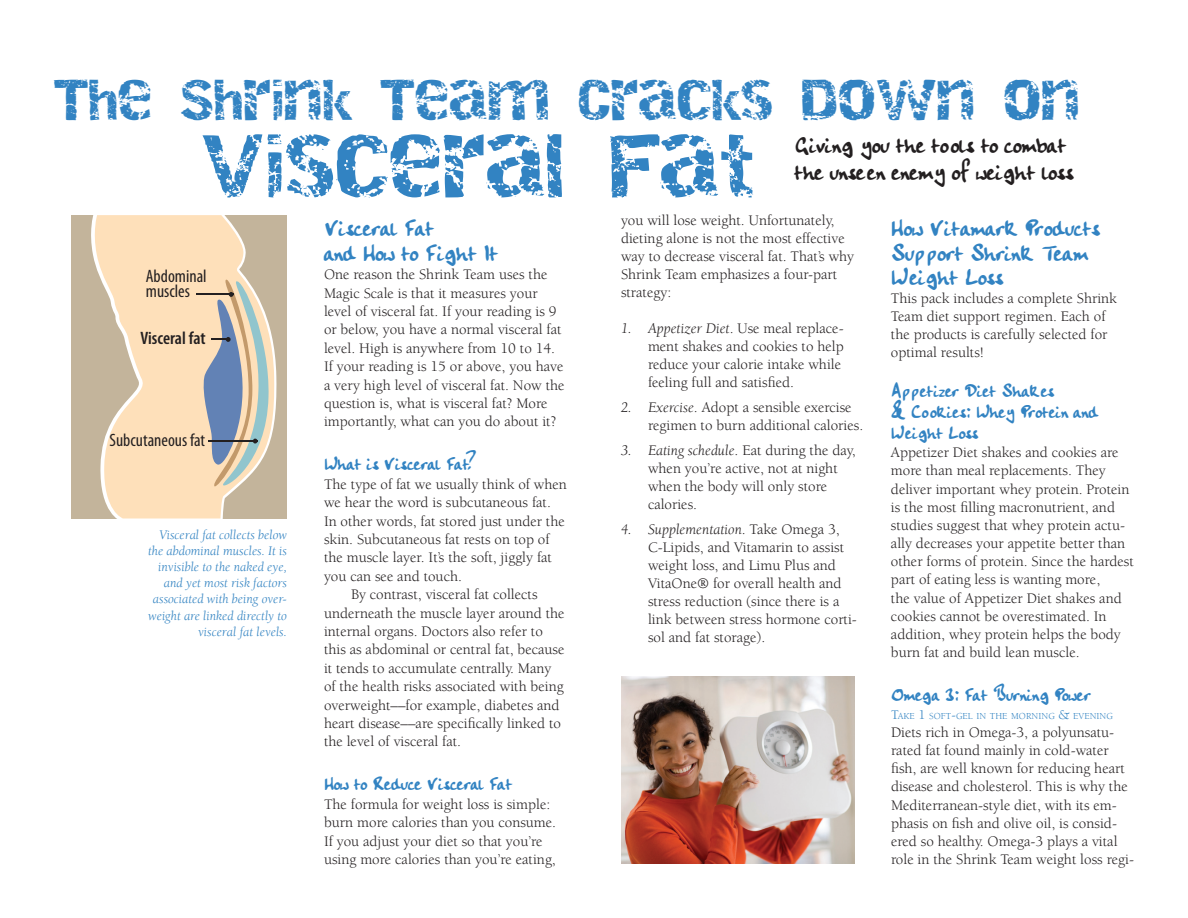
<style>
.page{position:relative;width:1188px;height:918px;background:#fff}
.page>*{position:absolute;margin:0;border:0;box-sizing:border-box;transform-origin:0 0}
.t1{font:63px "Destroy";color:#3283c2}
.t2{font:40.5px "Destroy";color:#3283c2}
.t3{font:27px/24.2px "City Art Script SSK";color:#3283c2}
.t4{font:27px/27px "City Art Script SSK";color:#231f20}
.t5{font:21px/21.1px "City Art Script SSK";color:#3283c2}
.t6{font:condensed 18px/15px "Myriad Pro";color:#231f20}
.t7{font:600 condensed 18px "Myriad Pro";color:#231f20}
.t8{font:15px/18.5px "Berkeley Std";color:#231f20}
.t9{font:italic 13.5px/16.2px "Berkeley Std";color:#3283c2;text-align:right}
.t10{font:9.45px "Berkeley Std";letter-spacing:.005em;color:#3283c2}
.s1{font-style:italic}
.s2{font-size:13.5px}
</style>
<div class="page">
<div style="left:72px;top:215px;width:215px;height:303px;background:#c3b49b"></div>
<svg style="left:92px;top:215px;width:184px;height:303px;fill:#fee0ba"></svg>
<hr style="left:196px;top:293px;width:37px;height:2px;background:#231f20">
<svg style="left:204px;top:274px;width:65px;height:216px;background:#b9b8b2"></svg>
<img style="left:621px;top:677px;width:234px;height:187px">
<p class="t2" style="left:54px;top:74px;width:1029px">THE SHRINK TEAM CRACKS DOWN ON</p>
<p class="t4" style="left:795px;top:129px;width:280px">Giving you the tools to combat the unseen enemy of weight loss</p>
<p class="t1" style="left:202px;top:127px;width:556px">VISCERAL FAT</p>
<p class="t6" style="left:146px;top:269px;width:62px">Abdominal muscles</p>
<p class="t7" style="left:141px;top:327px;width:66px">Visceral fat</p>
<p class="t6" style="left:109px;top:432px;width:97px">Subcutaneous fat</p>
<p class="t9" style="left:148px;top:527px;width:140px">Visceral fat collects below the abdominal muscles. It is invisible to the naked eye, and yet most risk factors associated with being over&shy;weight are linked directly to visceral fat levels.</p>
<p class="t3" style="left:324px;top:214px;width:112px">Visceral Fat</p>
<p class="t3" style="left:324px;top:238px;width:176px">and How to Fight It</p>
<p class="t8" style="left:324px;top:266px;width:242px">One reason the Shrink Team uses the Magic Scale is that it measures your level of visceral fat. If your reading is 9 or below, you have a normal visceral fat level. High is anywhere from 10 to 14.<br>If your reading is 15 or above, you have a very high level of visceral fat. Now the question is, what is visceral fat? More importantly, what can you do about it?</p>
<p class="t5" style="left:324px;top:452px;width:154px">What is Visceral Fat?</p>
<p class="t8" style="left:324px;top:475px;width:244px">The type of fat we usually think of when we hear the word is subcutaneous fat.<br>In other words, fat stored just under the skin. Subcutaneous fat rests on top of the muscle layer. It’s the soft, jiggly fat you can see and touch.</p>
<p class="t8" style="left:324px;top:586px;width:242px;text-indent:27px">By contrast, visceral fat collects underneath the muscle layer around the internal organs. Doctors also refer to this as abdominal or central fat, because it tends to accumulate centrally. Many of the health risks associated with being overweight––for example, diabetes and heart disease––are specifically linked to the level of visceral fat.</p>
<p class="t5" style="left:324px;top:772px;width:190px">How to Reduce Visceral Fat</p>
<p class="t8" style="left:324px;top:795px;width:234px">The formula for weight loss is simple: burn more calories than you consume.<br>If you adjust your diet so that you’re using more calories than you’re eating,</p>
<p class="t8" style="left:621px;top:212px;width:235px;line-height:18px">you will lose weight. Unfortunately, dieting alone is not the most effective way to decrease visceral fat. That’s why<br>Shrink Team emphasizes a four-part strategy:</p>
<p class="t8" style="left:648px;top:320px;width:197px;line-height:18px;text-indent:-27px"><span class="s1">1. Appetizer Diet</span>. Use meal replace&shy;ment shakes and cookies to help reduce your calorie intake while feeling full and satisfied.</p>
<p class="t8" style="left:648px;top:399px;width:217px;line-height:18px;text-indent:-27px"><span class="s1">2. Exercise</span>. Adopt a sensible exercise regimen to burn additional calories.</p>
<p class="t8" style="left:648px;top:441px;width:209px;line-height:18px;text-indent:-27px"><span class="s1">3. Eating schedule</span>. Eat during the day, when you’re active, not at night when the body will only store calories.</p>
<p class="t8" style="left:648px;top:520px;width:210px;line-height:18px;text-indent:-27px"><span class="s1">4. Supplementation</span>. Take Omega 3,<br>C-Lipids, and Vitamarin to assist weight loss, and Limu Plus and<br>VitaOne® for overall health and stress reduction (since there is a link between stress hormone corti&shy;sol and fat storage).</p>
<p class="t3" style="left:891px;top:214px;width:211px">How Vitamark Products<br>Support Shrink Team<br>Weight Loss</p>
<p class="t8" style="left:891px;top:289px;width:228px">This pack includes a complete Shrink<br>Team diet support regimen. Each of the products is carefully selected for optimal results!</p>
<p class="t5" style="left:891px;top:378px;width:209px">Appetizer Diet Shakes<br>&amp; Cookies: Whey Protein and<br>Weight Loss</p>
<p class="t8" style="left:891px;top:444px;width:244px">Appetizer Diet shakes and cookies are more than meal replacements. They deliver important whey protein. Protein is the most filling macronutrient, and studies suggest that whey protein actu&shy;ally decreases your appetite better than other forms of protein. Since the hardest part of eating less is wanting more,<br>the value of Appetizer Diet shakes and cookies cannot be overestimated. In addition, whey protein helps the body burn fat and build lean muscle.</p>
<p class="t5" style="left:891px;top:682px;width:201px">Omega 3: Fat Burning Power</p>
<p class="t10" style="left:891px;top:711px;width:223px"><span class="s2">T</span>AKE <span class="s2">1</span> SOFT<span class="s2">-</span>GEL IN THE MORNING <span class="s2">&amp;</span> EVENING</p>
<p class="t8" style="left:891px;top:723px;width:244px">Diets rich in Omega-3, a polyunsatu&shy;rated fat found mainly in cold-water fish, are well known for reducing heart disease and cholesterol. This is why the Mediterranean-style diet, with its em&shy;phasis on fish and olive oil, is consid&shy;ered so healthy. Omega-3 plays a vital role in the Shrink Team weight loss regi-</p>
</div>
